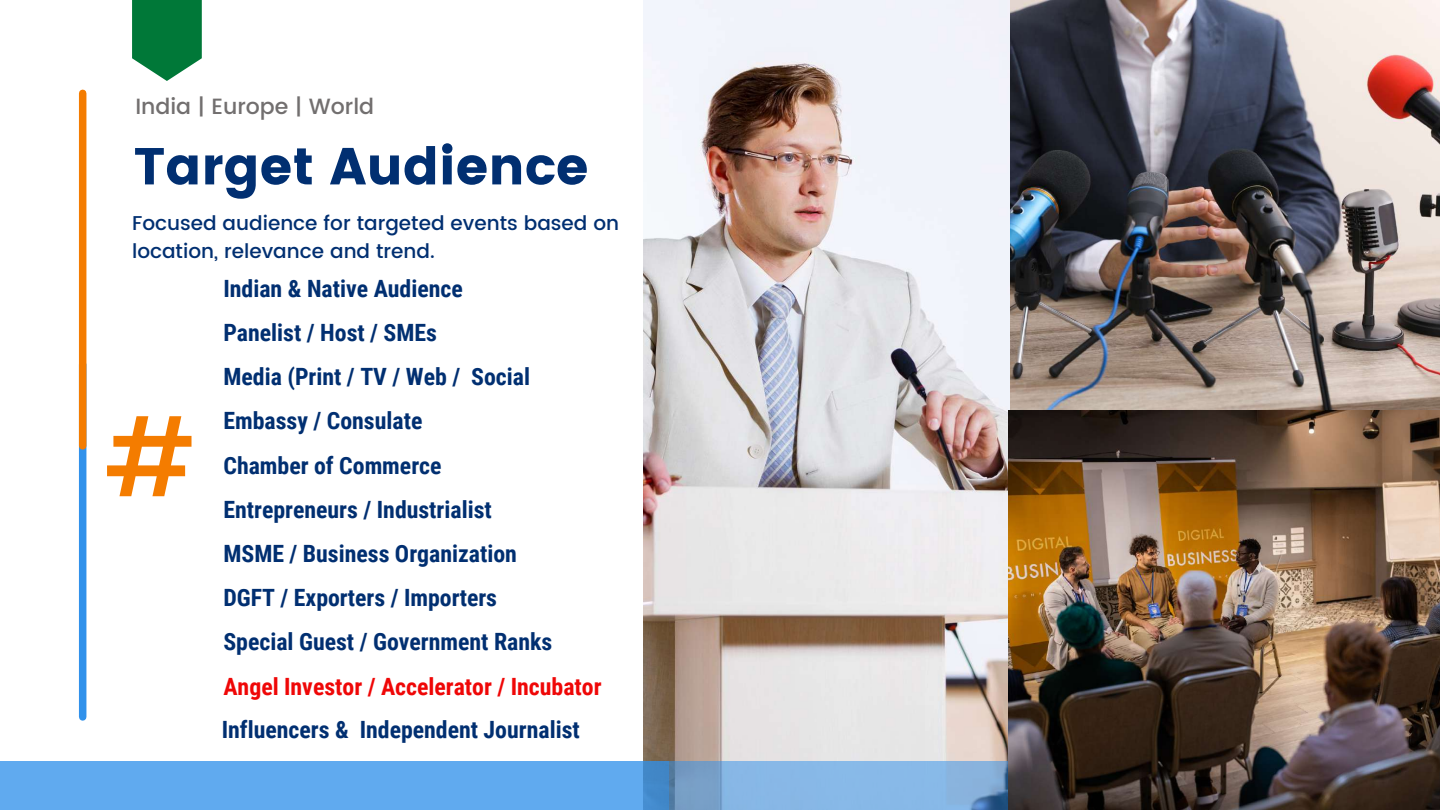
<style>
.page{position:relative;width:1440px;height:810px;background:#fff}
.page>*{position:absolute;margin:0;border:0;box-sizing:border-box;transform-origin:0 0}
.t1{font:500 108.1px "Poppins";color:#f47c00}
.t2{font:51.9px "Poppins";color:#012f71}
.t3{font:700 23.8px "Roboto Condensed";color:#012f71}
.t4{font:700 23.8px "Roboto Condensed";color:#ef0707}
.t5{font:500 22px "Poppins";color:#726f6f}
.t6{font:500 20px/27.8px "Poppins";color:#012f71}
</style>
<div class="page">
<img style="left:1009px;top:0;width:431px;height:411px">
<img style="left:644px;top:0;width:365px;height:762px">
<svg style="left:669px;top:762px;width:340px;height:48px;background:#80aedb"></svg>
<div style="left:0;top:762px;width:669px;height:48px;background:#60aaef"></div>
<div style="left:79px;top:364px;width:7px;height:353px;background:#3091eb"></div>
<div style="left:79px;top:93px;width:7px;height:353px;background:#f47c00"></div>
<img style="left:1009px;top:411px;width:431px;height:399px">
<svg style="left:132px;top:0;width:70px;height:81px;background:#248b54"></svg>
<p class="t5" style="left:135px;top:94px;width:240px">India | Europe | World</p>
<h2 class="t2" style="left:134px;top:136px;width:456px">Target Audience</h2>
<p class="t6" style="left:132px;top:209px;width:489px">Focused audience for targeted events based on location, relevance and trend.</p>
<p class="t3" style="left:223px;top:275px;width:241px">Indian &amp; Native Audience</p>
<p class="t3" style="left:223px;top:319px;width:215px">Panelist / Host / SMEs</p>
<h1 class="t1" style="left:104px;top:396px;width:96px">#</h1>
<p class="t3" style="left:223px;top:363px;width:308px">Media (Print / TV / Web / Social</p>
<p class="t3" style="left:223px;top:407px;width:200px">Embassy / Consulate</p>
<p class="t3" style="left:223px;top:452px;width:220px">Chamber of Commerce</p>
<p class="t3" style="left:223px;top:496px;width:270px">Entrepreneurs / Industrialist</p>
<p class="t3" style="left:223px;top:540px;width:295px">MSME / Business Organization</p>
<p class="t3" style="left:223px;top:584px;width:275px">DGFT / Exporters / Importers</p>
<p class="t3" style="left:223px;top:628px;width:330px">Special Guest / Government Ranks</p>
<p class="t4" style="left:223px;top:673px;width:380px">Angel Investor / Accelerator / Incubator</p>
<p class="t3" style="left:222px;top:716px;width:360px">Influencers &amp; Independent Journalist</p>
</div>
